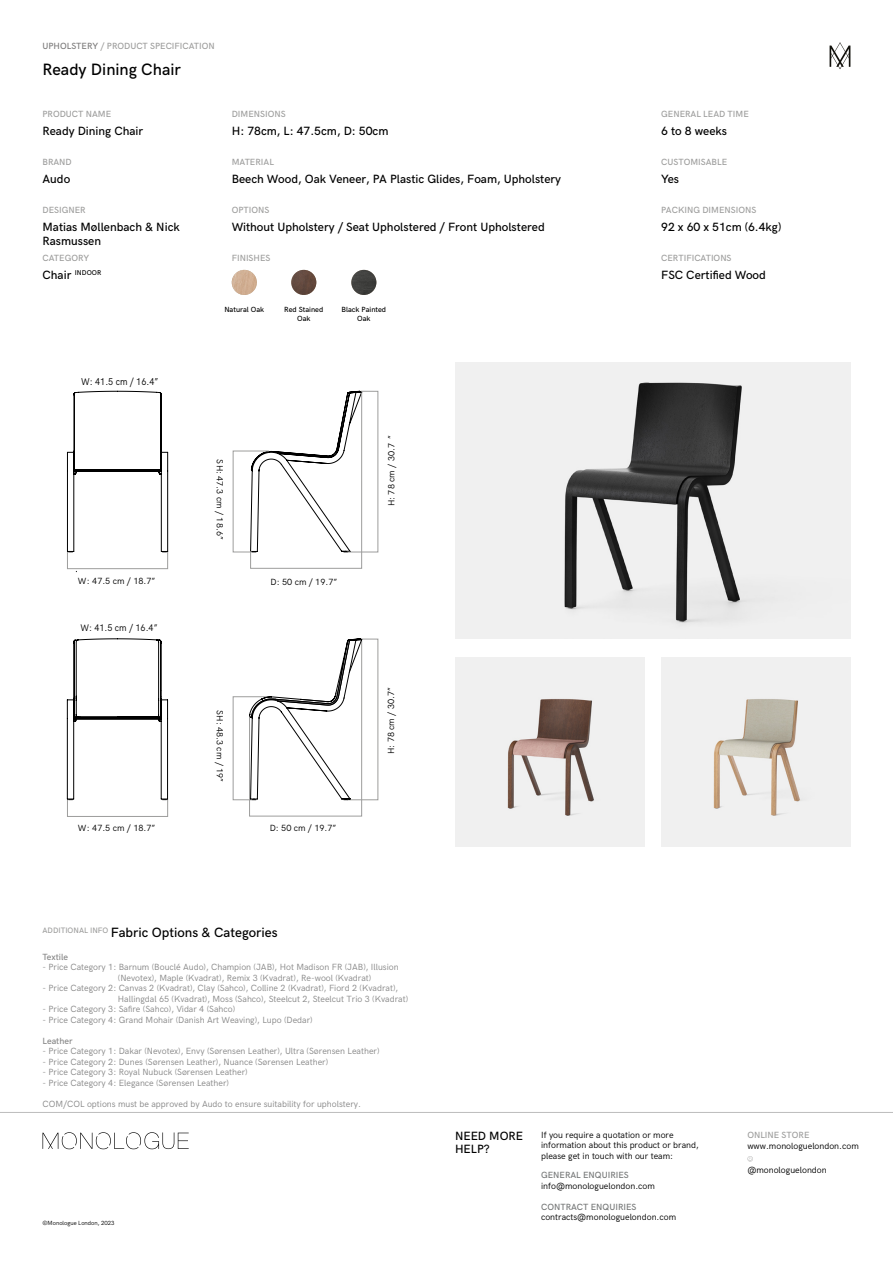
<style>
.page{position:relative;width:893px;height:1263px;background:#fff}
.page>*{position:absolute;margin:0;border:0;box-sizing:border-box;transform-origin:0 0}
.t1{font:500 16.5px "HK Grotesk";color:#000}
.t2{font:500 13.5px "HK Grotesk";color:#000}
.t3{font:500 12px/13.5px "HK Grotesk";color:#000}
.t4{font:10.05px "HK Grotesk";color:#000;scale:.9 1}
.t5{font:9.6px "HK Grotesk";color:#000;scale:.94 1}
.t6{font:9px/10.5px "HK Grotesk";color:#878787}
.t7{font:9px/10.5px "HK Grotesk";color:#000}
.t8{font:500 9px "HK Grotesk";color:#9d9d9c}
.t9{font:500 9px "HK Grotesk";color:#757777}
.t10{font:500 9px "HK Grotesk";color:#878787}
.t11{font:500 7.5px/9px "HK Grotesk";color:#000;text-align:center}
.t12{font:500 7.05px "HK Grotesk";color:#000}
.t13{font:6px "HK Grotesk";color:#000}
.s1{color:#7c7b7b}
.s2{font-size:12px}
</style>
<div class="page">
<svg style="left:747px;top:1156px;width:6px;height:5px"></svg>
<hr style="left:0;top:1112px;width:893px;height:1px;background:#bcbcbc">
<svg style="left:43px;top:1132px;width:146px;height:17px"></svg>
<svg style="left:830px;top:42px;width:20px;height:27px"></svg>
<img style="left:455px;top:363px;width:395px;height:276px">
<img style="left:455px;top:657px;width:189px;height:189px">
<img style="left:661px;top:657px;width:189px;height:189px">
<img style="left:232px;top:270px;width:25px;height:25px;border-radius:13px">
<img style="left:291px;top:270px;width:25px;height:25px;border-radius:13px">
<img style="left:351px;top:270px;width:25px;height:25px;border-radius:13px">
<div style="left:67px;top:552px;width:101px;height:17px;border:1px solid #9d9d9c"></div>
<svg style="left:67px;top:390px;width:296px;height:163px"></svg>
<svg style="left:233px;top:391px;width:145px;height:178px"></svg>
<div style="left:67px;top:799px;width:101px;height:18px;border:1px solid #9d9d9c"></div>
<svg style="left:233px;top:639px;width:145px;height:177px"></svg>
<svg style="left:67px;top:639px;width:8px;height:161px"></svg>
<svg style="left:75px;top:570px;width:288px;height:230px"></svg>
<p class="t8" style="left:43px;top:39px;width:174px"><span class="s1">UPHOLSTERY</span> / PRODUCT SPECIFICATION</p>
<h1 class="t1" style="left:43px;top:57px;width:140px">Ready Dining Chair</h1>
<p class="t8" style="left:43px;top:107px;width:70px">PRODUCT NAME</p>
<p class="t8" style="left:232px;top:107px;width:55px">DIMENSIONS</p>
<p class="t8" style="left:661px;top:107px;width:89px">GENERAL LEAD TIME</p>
<h3 class="t3" style="left:43px;top:123px;width:102px">Ready Dining Chair</h3>
<h3 class="t3" style="left:232px;top:123px;width:158px">H: 78cm, L: 47.5cm, D: 50cm</h3>
<h3 class="t3" style="left:661px;top:123px;width:67px">6 to 8 weeks</h3>
<p class="t8" style="left:43px;top:155px;width:31px">BRAND</p>
<p class="t8" style="left:232px;top:155px;width:44px">MATERIAL</p>
<p class="t8" style="left:661px;top:155px;width:67px">CUSTOMISABLE</p>
<h3 class="t3" style="left:43px;top:171px;width:29px">Audo</h3>
<h3 class="t3" style="left:232px;top:171px;width:331px">Beech Wood, Oak Veneer, PA Plastic Glides, Foam, Upholstery</h3>
<h3 class="t3" style="left:661px;top:171px;width:19px">Yes</h3>
<p class="t8" style="left:43px;top:203px;width:45px">DESIGNER</p>
<p class="t8" style="left:232px;top:203px;width:39px">OPTIONS</p>
<p class="t8" style="left:661px;top:203px;width:97px">PACKING DIMENSIONS</p>
<h3 class="t3" style="left:43px;top:219px;width:139px;line-height:14.4px">Matias Møllenbach &amp; Nick<br>Rasmussen</h3>
<h3 class="t3" style="left:232px;top:219px;width:314px">Without Upholstery / Seat Upholstered / Front Upholstered</h3>
<h3 class="t3" style="left:661px;top:219px;width:122px">92 x 60 x 51cm (6.4kg)</h3>
<p class="t8" style="left:43px;top:251px;width:48px">CATEGORY</p>
<p class="t8" style="left:661px;top:251px;width:72px">CERTIFICATIONS</p>
<p class="t8" style="left:232px;top:251px;width:40px">FINISHES</p>
<p class="t12" style="left:43px;top:267px;width:60px"><span class="s2">Chair</span> INDOOR</p>
<h3 class="t3" style="left:661px;top:267px;width:106px">FSC Certified Wood</h3>
<p class="t4" style="left:81px;top:374px;width:87px">W: 41.5 cm / 16.4”</p>
<p class="t11" style="left:224px;top:305px;width:41px">Natural Oak</p>
<p class="t11" style="left:284px;top:305px;width:41px">Red Stained<br>Oak</p>
<p class="t11" style="left:342px;top:305px;width:46px">Black Painted<br>Oak</p>
<p class="t7" style="left:226px;top:459px;width:81px;rotate:90deg">SH: 47.3 cm / 18.6”</p>
<p class="t7" style="left:385px;top:506px;width:73px;rotate:-90deg">H: 78 cm / 30.7 ”</p>
<p class="t7" style="left:78px;top:574px;width:79px">W: 47.5 cm / 18.7”</p>
<p class="t7" style="left:270px;top:576px;width:68px">D: 50 cm / 19.7”</p>
<p class="t5" style="left:80px;top:621px;width:83px">W: 41.5 cm / 16.4”</p>
<p class="t7" style="left:226px;top:710px;width:73px;rotate:90deg">SH: 48.3 cm / 19”</p>
<p class="t7" style="left:78px;top:822px;width:79px">W: 47.5 cm / 18.7”</p>
<p class="t7" style="left:270px;top:822px;width:68px">D: 50 cm / 19.7”</p>
<h2 class="t2" style="left:43px;top:923px;width:237px"><sup>ADDITIONAL</sup> <sup>INFO</sup> Fabric Options &amp; Categories</h2>
<p class="t7" style="left:385px;top:754px;width:68px;rotate:-90deg">H: 78 cm / 30.7”</p>
<p class="t10" style="left:43px;top:950px;width:27px">Textile</p>
<p class="t6" style="left:118px;top:961px;width:282px;text-indent:-75px">- Price Category 1: Barnum (Bouclé Audo), Champion (JAB), Hot Madison FR (JAB), Illusion (Nevotex), Maple (Kvadrat), Remix 3 (Kvadrat), Re-wool (Kvadrat)</p>
<p class="t6" style="left:118px;top:982px;width:292px;text-indent:-75px">- Price Category 2: Canvas 2 (Kvadrat), Clay (Sahco), Colline 2 (Kvadrat), Fiord 2 (Kvadrat),<br>Hallingdal 65 (Kvadrat), Moss (Sahco), Steelcut 2, Steelcut Trio 3 (Kvadrat)</p>
<p class="t6" style="left:43px;top:1003px;width:194px">- Price Category 3: Safire (Sahco), Vidar 4 (Sahco)</p>
<p class="t6" style="left:43px;top:1013px;width:272px">- Price Category 4: Grand Mohair (Danish Art Weaving), Lupo (Dedar)</p>
<p class="t10" style="left:43px;top:1034px;width:32px">Leather</p>
<p class="t6" style="left:43px;top:1045px;width:338px">- Price Category 1: Dakar (Nevotex), Envy (Sørensen Leather), Ultra (Sørensen Leather)</p>
<p class="t6" style="left:43px;top:1055px;width:287px">- Price Category 2: Dunes (Sørensen Leather), Nuance (Sørensen Leather)</p>
<p class="t6" style="left:43px;top:1066px;width:207px">- Price Category 3: Royal Nubuck (Sørensen Leather)</p>
<p class="t6" style="left:43px;top:1076px;width:188px">- Price Category 4: Elegance (Sørensen Leather)</p>
<p class="t6" style="left:43px;top:1097px;width:320px">COM/COL options must be approved by Audo to ensure suitability for upholstery.</p>
<p class="t13" style="left:43px;top:1218px;width:74px">©Monologue London, 2023</p>
<p class="t7" style="left:541px;top:1128px;width:134px">If you require a quotation or more</p>
<p class="t8" style="left:747px;top:1128px;width:64px">ONLINE STORE</p>
<p class="t7" style="left:541px;top:1139px;width:159px">information about this product or brand, please get in touch with our team:</p>
<h3 class="t3" style="left:455px;top:1128px;width:70px">NEED MORE<br>HELP?</h3>
<p class="t7" style="left:747px;top:1140px;width:113px">www.monologuelondon.com</p>
<p class="t7" style="left:747px;top:1164px;width:81px">@monologuelondon</p>
<p class="t9" style="left:541px;top:1200px;width:97px">CONTRACT ENQUIRIES</p>
<p class="t7" style="left:541px;top:1211px;width:137px">contracts@monologuelondon.com</p>
<p class="t9" style="left:541px;top:1168px;width:89px">GENERAL ENQUIRIES</p>
<p class="t7" style="left:541px;top:1180px;width:115px">info@monologuelondon.com</p>
</div>
